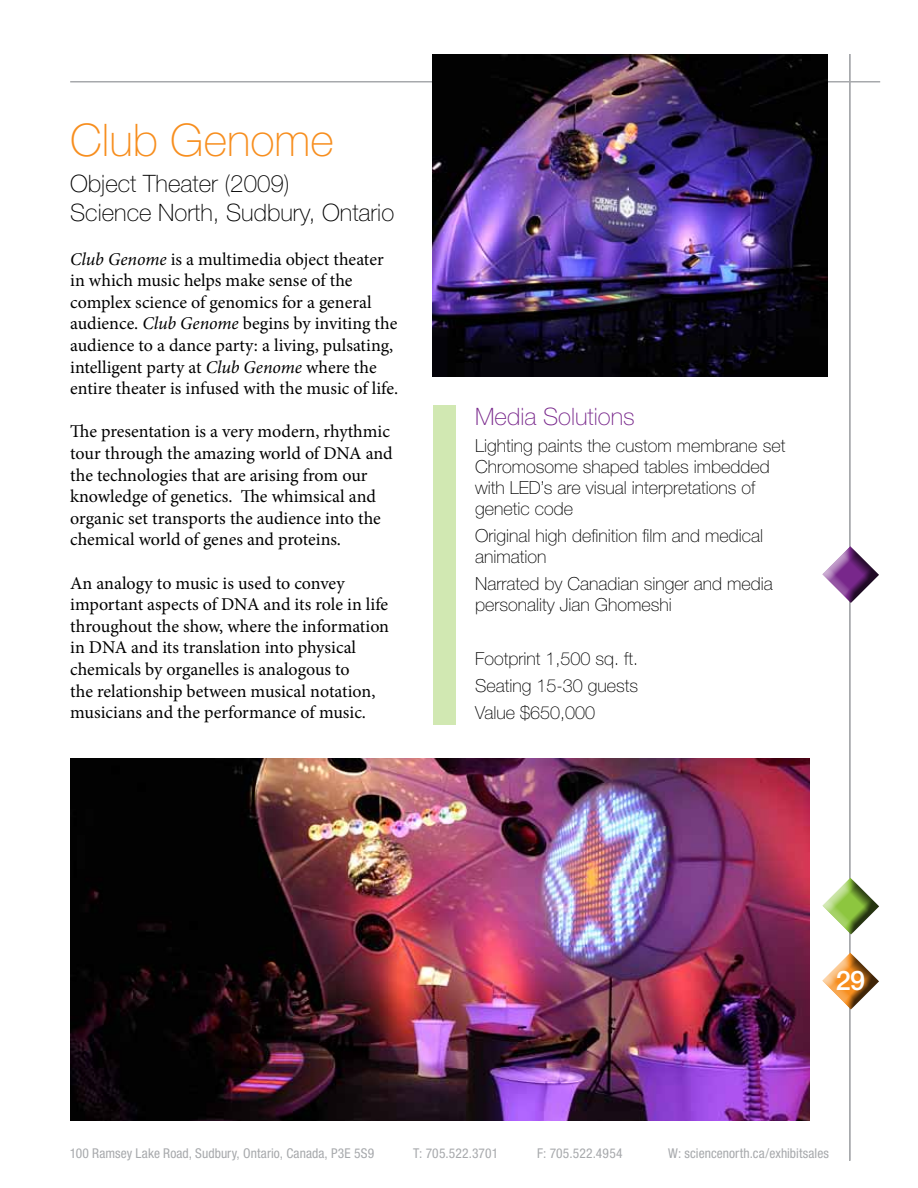
<style>
.page{position:relative;width:918px;height:1188px;background:#fff}
.page>*{position:absolute;margin:0;border:0;box-sizing:border-box;transform-origin:0 0}
.t1{font:100 45px "Helvetica Neue";color:#f78e1e}
.t2{font:500 27px "Helvetica Neue";color:#fff}
.t3{font:100 24px/28.8px "Helvetica Neue";color:#000}
.t4{font:100 24px "Helvetica Neue";color:#78278b}
.t5{font:18px/21.6px "Minion Pro";color:#000}
.t6{font:100 18px/21px "Helvetica Neue";color:#000}
.t7{font:condensed 13.5px "Helvetica Neue";letter-spacing:.005em;color:#a7a9ac}
.s1{font-style:italic}
</style>
<div class="page">
<hr style="left:70px;top:81px;width:810px;height:1px;background:#a7a9ac">
<hr style="left:849px;top:54px;width:1px;height:1107px;background:#a7a9ac">
<svg style="left:822px;top:875px;width:57px;height:62px"></svg>
<svg style="left:822px;top:544px;width:57px;height:61px"></svg>
<div style="left:433px;top:405px;width:23px;height:319px;background:#d1e8b2"></div>
<svg style="left:822px;top:950px;width:57px;height:62px"></svg>
<img style="left:70px;top:759px;width:740px;height:361px">
<img style="left:432px;top:54px;width:396px;height:322px">
<h1 class="t1" style="left:70px;top:114px;width:265px">Club Genome</h1>
<h3 class="t3" style="left:70px;top:169px;width:326px">Object Theater (2009)<br>Science North, Sudbury, Ontario</h3>
<p class="t5" style="left:70px;top:248px;width:329px"><span class="s1">Club Genome</span> is a multimedia object theater in which music helps make sense of the complex science of genomics for a general audience. <span class="s1">Club Genome</span> begins by inviting the audience to a dance party: a living, pulsating, intelligent party at <span class="s1">Club Genome</span> where the entire theater is infused with the music of life.</p>
<p class="t5" style="left:70px;top:421px;width:324px">The presentation is a very modern, rhythmic tour through the amazing world of DNA and the technologies that are arising from our knowledge of genetics. The whimsical and organic set transports the audience into the chemical world of genes and proteins.</p>
<p class="t5" style="left:70px;top:572px;width:320px">An analogy to music is used to convey important aspects of DNA and its role in life throughout the show, where the information in DNA and its translation into physical chemicals by organelles is analogous to<br>the relationship between musical notation, musicians and the performance of music.</p>
<h3 class="t4" style="left:475px;top:403px;width:161px">Media Solutions</h3>
<p class="t6" style="left:475px;top:435px;width:312px">Lighting paints the custom membrane set<br>Chromosome shaped tables imbedded with LED’s are visual interpretations of genetic code</p>
<p class="t6" style="left:475px;top:525px;width:289px">Original high definition film and medical animation</p>
<p class="t6" style="left:475px;top:573px;width:299px">Narrated by Canadian singer and media personality Jian Ghomeshi</p>
<p class="t6" style="left:475px;top:645px;width:165px;line-height:27px;text-align:justify">Footprint 1,500 sq. ft.<br>Seating 15-30 guests Value $650,000</p>
<h2 class="t2" style="left:836px;top:964px;width:31px">29</h2>
<p class="t7" style="left:70px;top:1146px;width:306px">100 Ramsey Lake Road, Sudbury, Ontario, Canada, P3E 5S9</p>
<p class="t7" style="left:413px;top:1146px;width:86px">T: 705.522.3701</p>
<p class="t7" style="left:537px;top:1146px;width:87px">F: 705.522.4954</p>
<p class="t7" style="left:668px;top:1146px;width:162px">W: sciencenorth.ca/exhibitsales</p>
</div>
